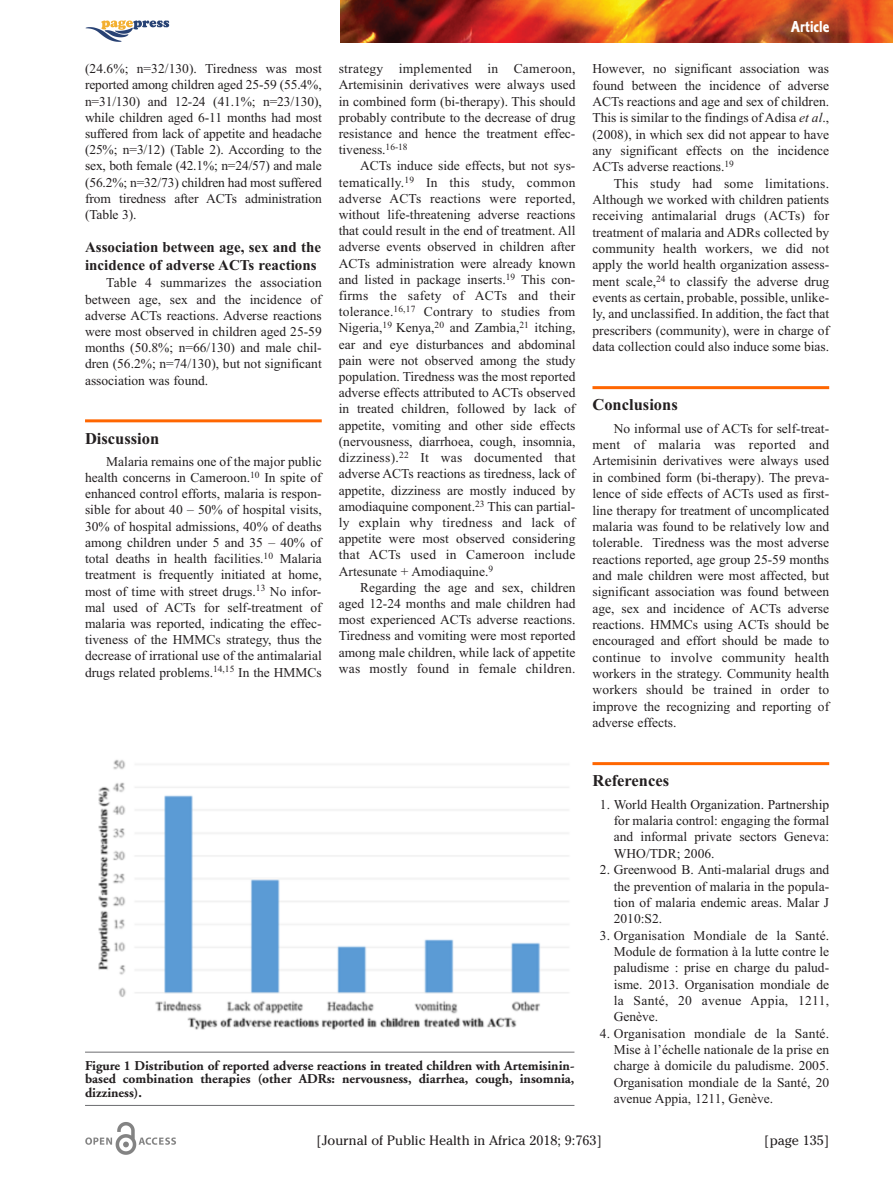
<style>
.page{position:relative;width:893px;height:1191px;background:#fff}
.page>*{position:absolute;margin:0;border:0;box-sizing:border-box;transform-origin:0 0}
.t1{font:700 16.5px "Times New Roman";color:#231f20}
.t2{font:16.5px "Corinthian Bold Condensed Plain";color:#fff}
.t3{font:700 15px/18px "Times New Roman";color:#231f20}
.t4{font:13.5px/16.2px "Times New Roman";color:#231f20;text-align:justify}
.t5{font:700 13.5px/13.5px "Adobe Garamond";color:#231f20;text-align:justify}
.t6{font:13.5px "Cheltenham";color:#231f20}
.s1{font-style:italic}
</style>
<div class="page">
<hr style="left:85px;top:419px;width:237px;height:3px;background:#f60">
<hr style="left:592px;top:386px;width:237px;height:3px;background:#f60">
<hr style="left:592px;top:762px;width:237px;height:3px;background:#f60">
<img style="left:85px;top:20px;width:85px;height:22px">
<img style="left:341px;top:0;width:552px;height:42px">
<img style="left:85px;top:1122px;width:91px;height:33px">
<hr style="left:85px;top:1051px;width:489px;height:1px;background:#6c6d70">
<hr style="left:85px;top:1105px;width:489px;height:1px;background:#6c6d70">
<img style="left:98px;top:759px;width:471px;height:271px">
<p class="t4" style="left:85px;top:60px;width:238px">(24.6%; n=32/130). Tiredness was most reported among children aged 25-59 (55.4%, n=31/130) and 12-24 (41.1%; n=23/130), while children aged 6-11 months had most suffered from lack of appetite and headache (25%; n=3/12) (Table 2). According to the sex, both female (42.1%; n=24/57) and male (56.2%; n=32/73) children had most suffered from tiredness after ACTs administration (Table 3).</p>
<p class="t3" style="left:85px;top:238px;width:238px">Association between age, sex and the incidence of adverse ACTs reactions</p>
<p class="t4" style="left:85px;top:275px;width:238px;text-indent:21px">Table 4 summarizes the association between age, sex and the incidence of adverse ACTs reactions. Adverse reactions were most observed in children aged 25-59 months (50.8%; n=66/130) and male chil&shy;dren (56.2%; n=74/130), but not significant association was found.</p>
<p class="t1" style="left:85px;top:428px;width:76px">Discussion</p>
<p class="t4" style="left:85px;top:453px;width:238px;text-indent:21px">Malaria remains one of the major public health concerns in Cameroon.<sup>10</sup> In spite of enhanced control efforts, malaria is respon&shy;sible for about 40 – 50% of hospital visits, 30% of hospital admissions, 40% of deaths among children under 5 and 35 – 40% of total deaths in health facilities.<sup>10</sup> Malaria treatment is frequently initiated at home, most of time with street drugs.<sup>13</sup> No infor&shy;mal used of ACTs for self-treatment of malaria was reported, indicating the effec&shy;tiveness of the HMMCs strategy, thus the decrease of irrational use of the antimalarial drugs related problems.<sup>14,15</sup> In the HMMCs</p>
<p class="t4" style="left:339px;top:60px;width:238px">strategy implemented in Cameroon, Artemisinin derivatives were always used in combined form (bi-therapy). This should probably contribute to the decrease of drug resistance and hence the treatment effec&shy;tiveness.<sup>16-18</sup></p>
<p class="t4" style="left:339px;top:158px;width:238px;text-indent:21px">ACTs induce side effects, but not sys&shy;tematically.<sup>19</sup> In this study, common adverse ACTs reactions were reported, without life-threatening adverse reactions that could result in the end of treatment. All adverse events observed in children after ACTs administration were already known and listed in package inserts.<sup>19</sup> This con&shy;firms the safety of ACTs and their tolerance.<sup>16,17</sup> Contrary to studies from Nigeria,<sup>19</sup> Kenya,<sup>20</sup> and Zambia,<sup>21</sup> itching, ear and eye disturbances and abdominal pain were not observed among the study population. Tiredness was the most reported adverse effects attributed to ACTs observed in treated children, followed by lack of appetite, vomiting and other side effects (nervousness, diarrhoea, cough, insomnia, dizziness).<sup>22</sup> It was documented that adverse ACTs reactions as tiredness, lack of appetite, dizziness are mostly induced by amodiaquine component.<sup>23</sup> This can partial&shy;ly explain why tiredness and lack of appetite were most observed considering that ACTs used in Cameroon include Artesunate + Amodiaquine.<sup>9</sup></p>
<p class="t4" style="left:339px;top:579px;width:238px;text-indent:21px">Regarding the age and sex, children aged 12-24 months and male children had most experienced ACTs adverse reactions.<br>Tiredness and vomiting were most reported among male children, while lack of appetite was mostly found in female children.</p>
<p class="t2" style="left:791px;top:21px;width:40px">Article</p>
<p class="t4" style="left:592px;top:60px;width:238px">However, no significant association was found between the incidence of adverse ACTs reactions and age and sex of children.<br>This is similar to the findings of Adisa <span class="s1">et al</span>., (2008), in which sex did not appear to have any significant effects on the incidence ACTs adverse reactions.<sup>19</sup></p>
<p class="t4" style="left:592px;top:175px;width:238px;text-indent:21px">This study had some limitations.<br>Although we worked with children patients receiving antimalarial drugs (ACTs) for treatment of malaria and ADRs collected by community health workers, we did not apply the world health organization assess&shy;ment scale,<sup>24</sup> to classify the adverse drug events as certain, probable, possible, unlike&shy;ly, and unclassified. In addition, the fact that prescribers (community), were in charge of data collection could also induce some bias.</p>
<p class="t1" style="left:592px;top:395px;width:87px">Conclusions</p>
<p class="t4" style="left:592px;top:420px;width:238px;text-indent:21px">No informal use of ACTs for self-treat&shy;ment of malaria was reported and Artemisinin derivatives were always used in combined form (bi-therapy). The preva&shy;lence of side effects of ACTs used as first&shy;line therapy for treatment of uncomplicated malaria was found to be relatively low and tolerable. Tiredness was the most adverse reactions reported, age group 25-59 months and male children were most affected, but significant association was found between age, sex and incidence of ACTs adverse reactions. HMMCs using ACTs should be encouraged and effort should be made to continue to involve community health workers in the strategy. Community health workers should be trained in order to improve the recognizing and reporting of adverse effects.</p>
<p class="t5" style="left:85px;top:1059px;width:491px">Figure 1 Distribution of reported adverse reactions in treated children with Artemisinin&shy;based combination therapies (other ADRs: nervousness, diarrhea, cough, insomnia, dizziness).</p>
<p class="t1" style="left:592px;top:771px;width:78px">References</p>
<p class="t4" style="left:614px;top:796px;width:217px;text-indent:-14px">1. World Health Organization. Partnership for malaria control: engaging the formal and informal private sectors Geneva:<br>WHO/TDR; 2006.</p>
<p class="t4" style="left:614px;top:861px;width:217px;text-indent:-14px">2. Greenwood B. Anti-malarial drugs and the prevention of malaria in the popula&shy;tion of malaria endemic areas. Malar J 2010:S2.</p>
<p class="t4" style="left:614px;top:926px;width:217px;text-indent:-14px">3. Organisation Mondiale de la Santé.<br>Module de formation à la lutte contre le paludisme : prise en charge du palud&shy;isme. 2013. Organisation mondiale de la Santé, 20 avenue Appia, 1211, Genève.</p>
<p class="t4" style="left:614px;top:1024px;width:217px;text-indent:-14px">4. Organisation mondiale de la Santé.<br>Mise à l’échelle nationale de la prise en charge à domicile du paludisme. 2005.<br>Organisation mondiale de la Santé, 20 avenue Appia, 1211, Genève.</p>
<p class="t6" style="left:317px;top:1132px;width:287px">[Journal of Public Health in Africa 2018; 9:763]</p>
<p class="t6" style="left:764px;top:1132px;width:66px">[page 135]</p>
</div>
